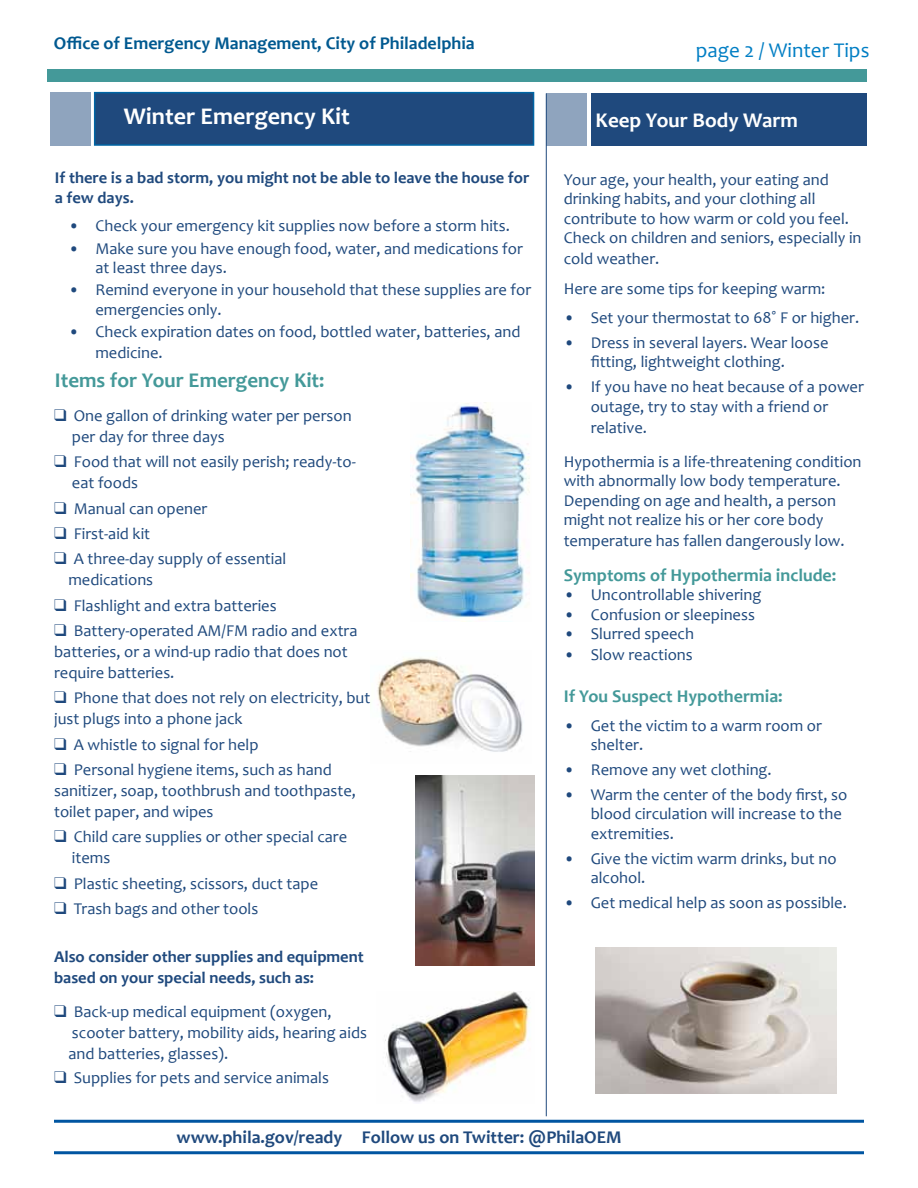
<style>
.page{position:relative;width:918px;height:1188px;background:#fff}
.page>*{position:absolute;margin:0;border:0;box-sizing:border-box;transform-origin:0 0}
.t1{font:700 24px "Candara";color:#fff}
.t2{font:700 21px "Candara";color:#499}
.t3{font:21px "Candara";color:#007ec4}
.t4{font:700 21px "Candara";color:#fff}
.t5{font:700 18px "Candara";color:#499}
.t6{font:700 18px "Candara";color:#1f497d}
.t7{font:700 18px "Candara";color:#005990}
.t8{font:16.5px/19.5px "Candara";color:#1f497d}
.t9{font:700 16.5px/21px "Candara";color:#1f497d}
</style>
<div class="page">
<hr style="left:54px;top:1120px;width:810px;height:3px;background:#0055a1">
<hr style="left:54px;top:1151px;width:810px;height:3px;background:#0055a1">
<img style="left:377px;top:657px;width:146px;height:95px">
<div style="left:47px;top:70px;width:820px;height:12px;background:#499"></div>
<div style="left:94px;top:92px;width:440px;height:54px;background:#1f497d;border:2px solid #0065a4"></div>
<div style="left:50px;top:92px;width:40px;height:54px;background:#8fa4be"></div>
<img style="left:385px;top:991px;width:146px;height:111px">
<img style="left:411px;top:403px;width:119px;height:217px">
<div style="left:591px;top:93px;width:276px;height:53px;background:#1f497d"></div>
<div style="left:547px;top:93px;width:40px;height:53px;background:#8fa4be"></div>
<hr style="left:546px;top:93px;width:1px;height:1023px;background:#1f497d">
<img style="left:596px;top:948px;width:241px;height:146px">
<img style="left:415px;top:776px;width:119px;height:189px">
<p class="t7" style="left:54px;top:32px;width:422px">Office of Emergency Management, City of Philadelphia</p>
<p class="t3" style="left:696px;top:38px;width:175px">page 2 / Winter Tips</p>
<h1 class="t1" style="left:124px;top:102px;width:227px">Winter Emergency Kit</h1>
<p class="t9" style="left:55px;top:168px;width:476px;line-height:19.5px">If there is a bad storm, you might not be able to leave the house for a few days.</p>
<p class="t8" style="left:68px;top:216px;width:443px">• Check your emergency kit supplies now before a storm hits.</p>
<p class="t8" style="left:95px;top:239px;width:429px;text-indent:-27px">• Make sure you have enough food, water, and medications for at least three days.</p>
<p class="t8" style="left:95px;top:280px;width:437px;text-indent:-27px">• Remind everyone in your household that these supplies are for emergencies only.</p>
<p class="t8" style="left:95px;top:321px;width:427px;line-height:21px;text-indent:-27px">• Check expiration dates on food, bottled water, batteries, and medicine.</p>
<p class="t2" style="left:55px;top:367px;width:271px">Items for Your Emergency Kit:</p>
<p class="t8" style="left:72px;top:405px;width:281px;line-height:21px;text-indent:-18px">❑ One gallon of drinking water per person per day for three days</p>
<p class="t8" style="left:72px;top:452px;width:285px;line-height:21px;text-indent:-18px">❑ Food that will not easily perish; ready-to&shy;eat foods</p>
<p class="t8" style="left:54px;top:499px;width:155px">❑ Manual can opener</p>
<p class="t8" style="left:54px;top:524px;width:98px">❑ First-aid kit</p>
<p class="t8" style="left:68px;top:549px;width:219px;line-height:21px;text-indent:-14px">❑ A three-day supply of essential medications</p>
<p class="t8" style="left:54px;top:596px;width:224px">❑ Flashlight and extra batteries</p>
<p class="t8" style="left:54px;top:620px;width:305px;line-height:21px">❑ Battery-operated AM/FM radio and extra batteries, or a wind-up radio that does not require batteries.</p>
<p class="t8" style="left:54px;top:688px;width:318px;line-height:21px">❑ Phone that does not rely on electricity, but just plugs into a phone jack</p>
<p class="t8" style="left:54px;top:735px;width:206px">❑ A whistle to signal for help</p>
<p class="t8" style="left:54px;top:759px;width:303px;line-height:21px">❑ Personal hygiene items, such as hand sanitizer, soap, toothbrush and toothpaste, toilet paper, and wipes</p>
<p class="t8" style="left:72px;top:827px;width:277px;line-height:21px;text-indent:-18px">❑ Child care supplies or other special care items</p>
<p class="t8" style="left:54px;top:874px;width:266px">❑ Plastic sheeting, scissors, duct tape</p>
<p class="t8" style="left:54px;top:899px;width:206px">❑ Trash bags and other tools</p>
<p class="t9" style="left:54px;top:946px;width:311px">Also consider other supplies and equipment based on your special needs, such as:</p>
<p class="t8" style="left:68px;top:1002px;width:300px;line-height:21px;text-indent:-14px">❑ Back-up medical equipment (oxygen, scooter battery, mobility aids, hearing aids and batteries, glasses).</p>
<p class="t8" style="left:54px;top:1068px;width:276px">❑ Supplies for pets and service animals</p>
<p class="t4" style="left:596px;top:108px;width:204px">Keep Your Body Warm</p>
<p class="t8" style="left:564px;top:170px;width:299px">Your age, your health, your eating and drinking habits, and your clothing all contribute to how warm or cold you feel.<br>Check on children and seniors, especially in</p>
<p class="t8" style="left:564px;top:244px;width:263px;line-height:30px">cold weather.<br>Here are some tips for keeping warm:</p>
<p class="t8" style="left:564px;top:308px;width:297px">• Set your thermostat to 68˚ F or higher.</p>
<p class="t8" style="left:591px;top:333px;width:239px;text-indent:-27px">• Dress in several layers. Wear loose fitting, lightweight clothing.</p>
<p class="t8" style="left:564px;top:377px;width:302px;text-align:center">• If you have no heat because of a power outage, try to stay with a friend or</p>
<p class="t8" style="left:564px;top:410px;width:299px;line-height:33.9px;text-indent:27px">relative.<br>Hypothermia is a life-threatening condition</p>
<p class="t8" style="left:564px;top:471px;width:279px">with abnormally low body temperature.<br>Depending on age and health, a person might not realize his or her core body</p>
<p class="t8" style="left:564px;top:531px;width:283px">temperature has fallen dangerously low.</p>
<p class="t5" style="left:564px;top:564px;width:274px">Symptoms of Hypothermia include:</p>
<p class="t8" style="left:564px;top:585px;width:199px">• Uncontrollable shivering</p>
<p class="t8" style="left:564px;top:605px;width:193px">• Confusion or sleepiness</p>
<p class="t8" style="left:564px;top:624px;width:132px">• Slurred speech</p>
<p class="t8" style="left:564px;top:645px;width:131px">• Slow reactions</p>
<p class="t5" style="left:564px;top:685px;width:221px">If You Suspect Hypothermia:</p>
<p class="t8" style="left:591px;top:716px;width:233px;text-indent:-27px">• Get the victim to a warm room or shelter.</p>
<p class="t8" style="left:564px;top:760px;width:209px">• Remove any wet clothing.</p>
<p class="t8" style="left:591px;top:785px;width:258px;text-indent:-27px">• Warm the center of the body first, so blood circulation will increase to the extremities.</p>
<p class="t8" style="left:591px;top:849px;width:247px;text-indent:-27px">• Give the victim warm drinks, but no alcohol.</p>
<p class="t8" style="left:564px;top:893px;width:285px">• Get medical help as soon as possible.</p>
<p class="t6" style="left:177px;top:1126px;width:447px">www.phila.gov/ready Follow us on Twitter: @PhilaOEM</p>
</div>
